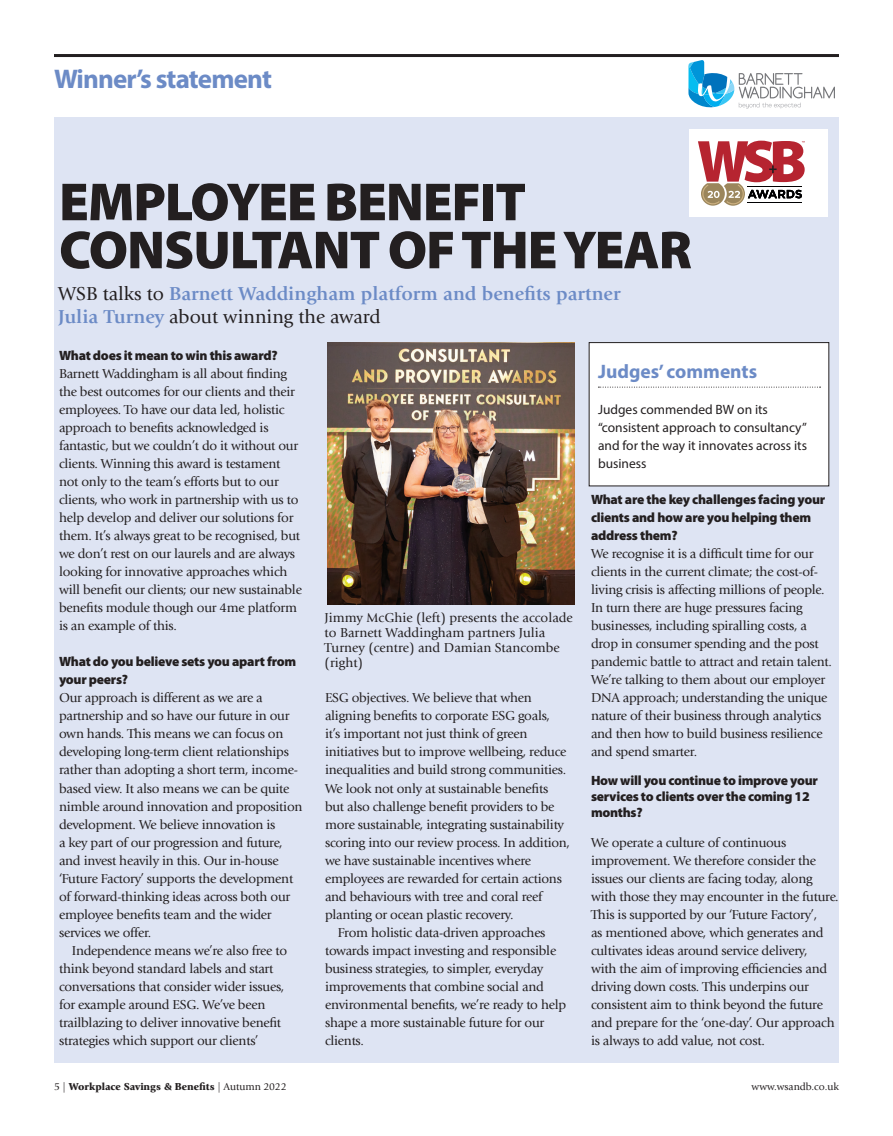
<style>
.page{position:relative;width:893px;height:1136px;background:#fff}
.page>*{position:absolute;margin:0;border:0;box-sizing:border-box;transform-origin:0 0}
.Advertorial_-_head{font:900 54px "Myriad Pro";letter-spacing:-.02em;color:#231f20}
.t1{font:700 27px "Myriad Pro";letter-spacing:-.03em;color:#6c8bc6}
.Standfirst{font:700 19.5px/22.5px "Giovanni Std";color:#6c8bc6}
.Advertorial_-_body{font:700 19.5px "Myriad Pro";color:#6c8bc6}
.Advertorial_-_body_i{font:13.5px/18px "Giovanni Std";letter-spacing:-.02em;color:#231f20}
.Subhead_myriad_black{font:900 13.5px/18px "Myriad Pro";letter-spacing:-.02em;color:#231f20}
.Standfirst-2{font:13.5px/15px "Giovanni Std";color:#231f20}
.Advertorial_-_body_b{font:13.5px/18px "Myriad Pro";color:#231f20}
.Subhead_myriad_black-2{font:900 10.5px "Giovanni Std";color:#231f20}
.t2{font:10.5px "Giovanni Std";color:#231f20}
.s1{font-weight:400;color:#231f20}
.s2{font-weight:400}
</style>
<div class="page">
<div style="left:54px;top:117px;width:785px;height:945px;background:#dee4f3"></div>
<hr style="left:54px;top:54px;width:785px;height:3px;background:#231f20">
<svg style="left:688px;top:60px;width:147px;height:49px"></svg>
<img style="left:327px;top:342px;width:247px;height:262px">
<div style="left:589px;top:342px;width:240px;height:144px;background:#fff"></div>
<svg style="left:598px;top:387px;width:223px;height:1px"></svg>
<div style="left:589px;top:342px;width:240px;height:144px;border:1px solid #231f20"></div>
<div style="left:689px;top:129px;width:139px;height:88px;background:#fff"></div>
<svg style="left:698px;top:141px;width:107px;height:65px"></svg>
<p class="t1" style="left:54px;top:62px;width:219px">Winner’s statement</p>
<p class="Advertorial_-_head" style="left:59px;top:166px;width:468px">EMPLOYEE BENEFIT</p>
<p class="Advertorial_-_head" style="left:59px;top:214px;width:634px">CONSULTANT OF THE YEAR</p>
<p class="Standfirst" style="left:58px;top:282px;width:564px"><span class="s1">WSB talks to</span> Barnett Waddingham platform and benefits partner<br>Julia Turney <span class="s1">about winning the award</span></p>
<p class="Subhead_myriad_black" style="left:59px;top:346px;width:220px">What does it mean to win this award?</p>
<p class="Advertorial_-_body_i" style="left:59px;top:365px;width:244px">Barnett Waddingham is all about finding the best outcomes for our clients and their employees. To have our data led, holistic approach to benefits acknowledged is fantastic, but we couldn’t do it without our clients. Winning this award is testament not only to the team’s efforts but to our clients, who work in partnership with us to help develop and deliver our solutions for them. It’s always great to be recognised, but we don’t rest on our laurels and are always looking for innovative approaches which will benefit our clients; our new sustainable benefits module though our 4me platform is an example of this.</p>
<p class="Subhead_myriad_black" style="left:59px;top:652px;width:239px">What do you believe sets you apart from your peers?</p>
<p class="Advertorial_-_body_i" style="left:59px;top:689px;width:245px">Our approach is different as we are a partnership and so have our future in our own hands. This means we can focus on developing long-term client relationships rather than adopting a short term, income&shy;based view. It also means we can be quite nimble around innovation and proposition development. We believe innovation is<br>a key part of our progression and future, and invest heavily in this. Our in-house ‘Future Factory’ supports the development of forward-thinking ideas across both our employee benefits team and the wider services we offer.</p>
<p class="Advertorial_-_body_i" style="left:59px;top:941px;width:230px;text-indent:13px">Independence means we’re also free to think beyond standard labels and start conversations that consider wider issues, for example around ESG. We’ve been trailblazing to deliver innovative benefit strategies which support our clients’</p>
<p class="Standfirst-2" style="left:325px;top:610px;width:250px">Jimmy McGhie (left) presents the accolade to Barnett Waddingham partners Julia<br>Turney (centre) and Damian Stancombe (right)</p>
<p class="Advertorial_-_body_i" style="left:325px;top:689px;width:247px">ESG objectives. We believe that when aligning benefits to corporate ESG goals,<br>it’s important not just think of green initiatives but to improve wellbeing, reduce inequalities and build strong communities.<br>We look not only at sustainable benefits but also challenge benefit providers to be more sustainable, integrating sustainability scoring into our review process. In addition, we have sustainable incentives where employees are rewarded for certain actions and behaviours with tree and coral reef planting or ocean plastic recovery.</p>
<p class="Advertorial_-_body_i" style="left:325px;top:923px;width:243px;text-indent:13px">From holistic data-driven approaches towards impact investing and responsible business strategies, to simpler, everyday improvements that combine social and environmental benefits, we’re ready to help shape a more sustainable future for our clients.</p>
<p class="Advertorial_-_body" style="left:598px;top:359px;width:161px">Judges’ comments</p>
<p class="Advertorial_-_body_b" style="left:598px;top:400px;width:210px">Judges commended BW on its “consistent approach to consultancy” and for the way it innovates across its business</p>
<p class="Subhead_myriad_black" style="left:591px;top:490px;width:236px">What are the key challenges facing your clients and how are you helping them address them?</p>
<p class="Advertorial_-_body_i" style="left:591px;top:545px;width:243px">We recognise it is a difficult time for our clients in the current climate; the cost-of&shy;living crisis is affecting millions of people.<br>In turn there are huge pressures facing businesses, including spiralling costs, a drop in consumer spending and the post pandemic battle to attract and retain talent.<br>We’re talking to them about our employer DNA approach; understanding the unique nature of their business through analytics and then how to build business resilience and spend smarter.</p>
<p class="Subhead_myriad_black" style="left:591px;top:772px;width:228px;line-height:15.8px">How will you continue to improve your services to clients over the coming 12 months?</p>
<p class="Advertorial_-_body_i" style="left:591px;top:833px;width:249px">We operate a culture of continuous improvement. We therefore consider the issues our clients are facing today, along with those they may encounter in the future.<br>This is supported by our ‘Future Factory’,<br>as mentioned above, which generates and cultivates ideas around service delivery,<br>with the aim of improving efficiencies and driving down costs. This underpins our consistent aim to think beyond the future and prepare for the ‘one-day’. Our approach is always to add value, not cost.</p>
<p class="Subhead_myriad_black-2" style="left:54px;top:1079px;width:234px"><span class="s2">5 |</span> Workplace Savings &amp; Benefits <span class="s2">| Autumn 2022</span></p>
<p class="t2" style="left:752px;top:1080px;width:89px">www.wsandb.co.uk</p>
</div>
